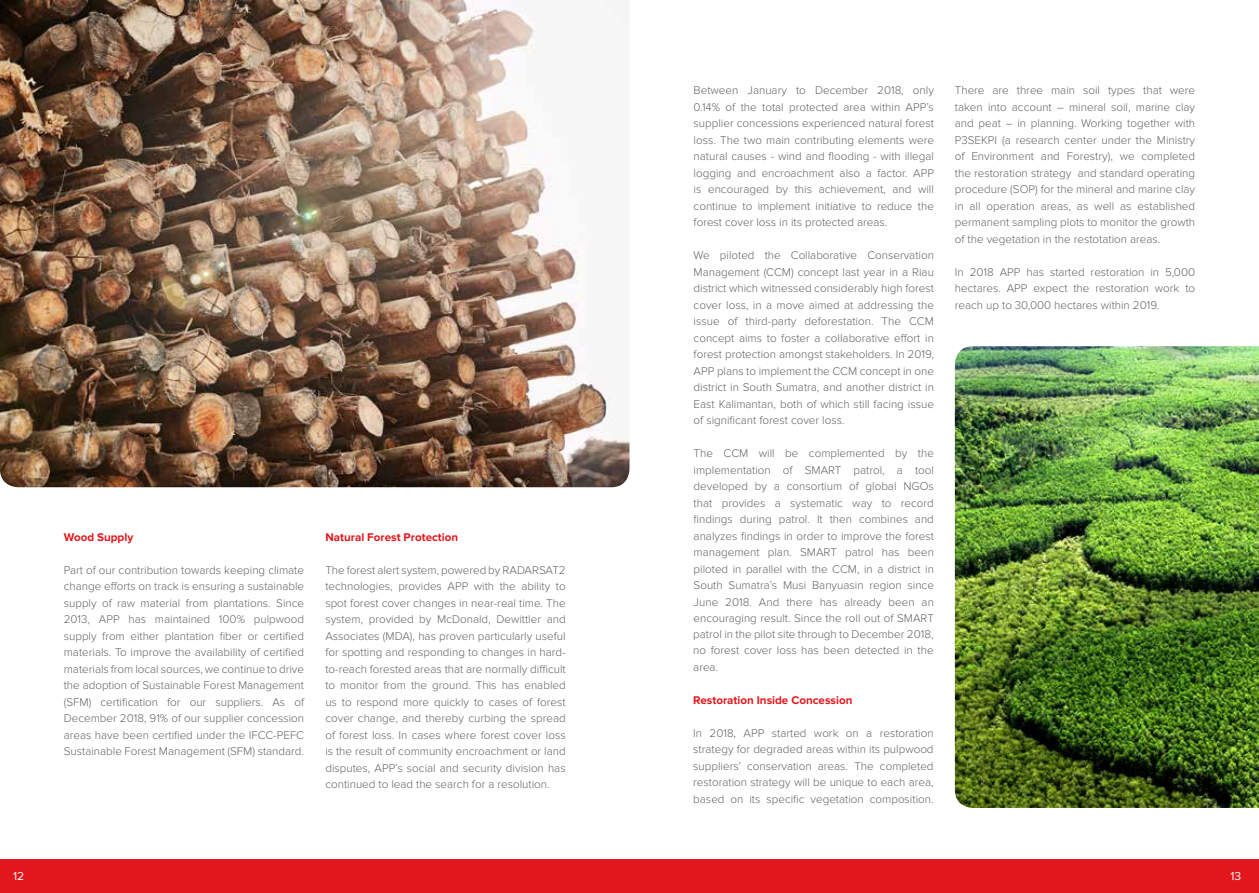
<style>
.page{position:relative;width:1259px;height:893px;background:#fff}
.page>*{position:absolute;margin:0;border:0;box-sizing:border-box;transform-origin:0 0}
.t1{font:12px "Proxima Nova";color:#fff}
.t2{font:300 11.7px/16.5px "Proxima Nova";color:#646363;text-align:justify}
.t3{font:700 11.7px "Proxima Nova";color:#e1171c}
</style>
<div class="page">
<img style="left:0;top:0;width:629px;height:487px">
<div style="left:0;top:860px;width:1259px;height:33px;background:#e1171c"></div>
<img style="left:955px;top:346px;width:304px;height:462px">
<p class="t3" style="left:64px;top:530px;width:71px">Wood Supply</p>
<p class="t2" style="left:64px;top:562px;width:242px">Part of our contribution towards keeping climate change efforts on track is ensuring a sustainable supply of raw material from plantations. Since 2013, APP has maintained 100% pulpwood supply from either plantation fiber or certified materials. To improve the availability of certified materials from local sources, we continue to drive the adoption of Sustainable Forest Management (SFM) certification for our suppliers. As of December 2018, 91% of our supplier concession areas have been certified under the IFCC-PEFC Sustainable Forest Management (SFM) standard.</p>
<p class="t3" style="left:325px;top:530px;width:134px">Natural Forest Protection</p>
<p class="t2" style="left:325px;top:562px;width:242px">The forest alert system, powered by RADARSAT2 technologies, provides APP with the ability to spot forest cover changes in near-real time. The system, provided by McDonald, Dewittler and Associates (MDA), has proven particularly useful for spotting and responding to changes in hard&shy;to-reach forested areas that are normally difficult to monitor from the ground. This has enabled us to respond more quickly to cases of forest cover change, and thereby curbing the spread of forest loss. In cases where forest cover loss is the result of community encroachment or land disputes, APP’s social and security division has continued to lead the search for a resolution.</p>
<p class="t2" style="left:693px;top:82px;width:242px">Between January to December 2018, only 0.14% of the total protected area within APP’s supplier concessions experienced natural forest loss. The two main contributing elements were natural causes - wind and flooding - with illegal logging and encroachment also a factor. APP is encouraged by this achievement, and will continue to implement initiative to reduce the forest cover loss in its protected areas.</p>
<p class="t2" style="left:693px;top:247px;width:242px">We piloted the Collaborative Conservation Management (CCM) concept last year in a Riau district which witnessed considerably high forest cover loss, in a move aimed at addressing the issue of third-party deforestation. The CCM concept aims to foster a collaborative effort in forest protection amongst stakeholders. In 2019, APP plans to implement the CCM concept in one district in South Sumatra, and another district in East Kalimantan, both of which still facing issue of significant forest cover loss.</p>
<p class="t2" style="left:693px;top:445px;width:242px">The CCM will be complemented by the implementation of SMART patrol, a tool developed by a consortium of global NGOs that provides a systematic way to record findings during patrol. It then combines and analyzes findings in order to improve the forest management plan. SMART patrol has been piloted in parallel with the CCM, in a district in South Sumatra’s Musi Banyuasin region since June 2018. And there has already been an encouraging result. Since the roll out of SMART</p>
<p class="t2" style="left:693px;top:626px;width:242px">patrol in the pilot site through to December 2018, no forest cover loss has been detected in the area.</p>
<p class="t3" style="left:693px;top:693px;width:161px">Restoration Inside Concession</p>
<p class="t2" style="left:693px;top:725px;width:242px">In 2018, APP started work on a restoration strategy for degraded areas within its pulpwood suppliers’ conservation areas. The completed restoration strategy will be unique to each area, based on its specific vegetation composition.</p>
<p class="t2" style="left:955px;top:82px;width:242px">There are three main soil types that were taken into account – mineral soil, marine clay and peat – in planning. Working together with P3SEKPI (a research center under the Ministry of Environment and Forestry), we completed the restoration strategy and standard operating procedure (SOP) for the mineral and marine clay in all operation areas, as well as established permanent sampling plots to monitor the growth of the vegetation in the restotation areas.</p>
<p class="t2" style="left:955px;top:264px;width:242px">In 2018 APP has started restoration in 5,000 hectares. APP expect the restoration work to reach up to 30,000 hectares within 2019.</p>
<p class="t1" style="left:13px;top:869px;width:13px">12</p>
<p class="t1" style="left:1230px;top:869px;width:12px">13</p>
</div>
